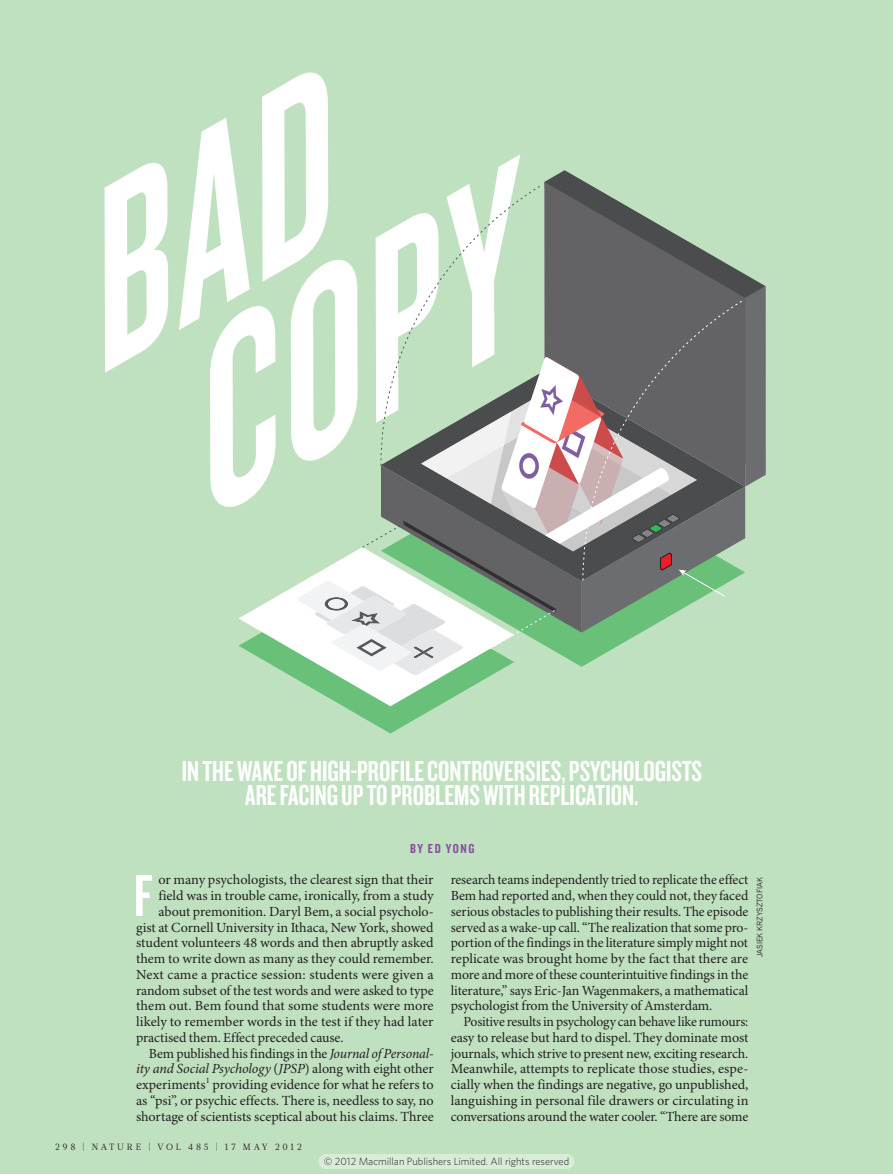
<style>
.page{position:relative;width:893px;height:1174px;background:#c0e1c0}
.page>*{position:absolute;margin:0;border:0;box-sizing:border-box;transform-origin:0 0}
.BODY_DROP_CAP{font:61.2px "Knockout 48 Featherweight";color:#fff}
.INTRO{font:30px/23.7px "Knockout 48 Featherweight";color:#fff;text-align:center}
.BODY_INDENT{font:13.95px/15.8px "Minion Pro";letter-spacing:-.01em;color:#231f20;text-align:justify}
.BODY_DROP_CAP-2{font:13.95px "Minion Pro";letter-spacing:-.005em;color:#231f20}
.AUTHOR_BYLINE{font:13.5px "Knockout 49 Liteweight";letter-spacing:.12em;color:#864f9f}
.t1{font:300 10.5px "Whitney";color:#231f20}
.t2{font:9px "Glosa Math";letter-spacing:.3em;color:#231f20}
.PIC_CREDIT{font:7.5px "News Gothic MTOT";color:#231f20}
.s1{font-style:italic}
</style>
<div class="page">
<svg style="left:105px;top:162px;width:63px;height:211px"></svg>
<svg style="left:343px;top:706px;width:95px;height:27px"></svg>
<svg style="left:289px;top:675px;width:203px;height:31px"></svg>
<svg style="left:179px;top:72px;width:586px;height:603px"></svg>
<div style="left:319px;top:1154px;width:256px;height:15px;background:#d8ecd8"></div>
<p class="INTRO" style="left:182px;top:758px;width:522px">IN THE WAKE OF HIGH-PROFILE CONTROVERSIES, PSYCHOLOGISTS<br>ARE FACING UP TO PROBLEMS WITH REPLICATION.</p>
<p class="AUTHOR_BYLINE" style="left:410px;top:839px;width:66px">BY ED YONG</p>
<p class="BODY_DROP_CAP" style="left:134px;top:858px;width:20px">F</p>
<p class="BODY_DROP_CAP-2" style="left:158px;top:871px;width:276px">or many psychologists, the clearest sign that their</p>
<p class="BODY_DROP_CAP-2" style="left:158px;top:887px;width:277px">field was in trouble came, ironically, from a study</p>
<p class="BODY_DROP_CAP-2" style="left:158px;top:903px;width:277px">about premonition. Daryl Bem, a social psycholo-</p>
<p class="BODY_DROP_CAP-2" style="left:136px;top:918px;width:299px">gist at Cornell University in Ithaca, New York, showed</p>
<p class="BODY_DROP_CAP-2" style="left:136px;top:934px;width:299px">student volunteers 48 words and then abruptly asked</p>
<p class="BODY_DROP_CAP-2" style="left:136px;top:950px;width:299px">them to write down as many as they could remember.</p>
<p class="BODY_DROP_CAP-2" style="left:136px;top:966px;width:299px">Next came a practice session: students were given a</p>
<p class="BODY_DROP_CAP-2" style="left:136px;top:981px;width:299px">random subset of the test words and were asked to type</p>
<p class="BODY_DROP_CAP-2" style="left:136px;top:997px;width:299px">them out. Bem found that some students were more</p>
<p class="BODY_DROP_CAP-2" style="left:136px;top:1013px;width:299px">likely to remember words in the test if they had later</p>
<p class="BODY_DROP_CAP-2" style="left:136px;top:1029px;width:209px">practised them. Effect preceded cause.</p>
<p class="BODY_INDENT" style="left:136px;top:1046px;width:299px;text-indent:13px">Bem published his findings in the <span class="s1">Journal of Personal&shy;ity and Social Psychology</span> (<span class="s1">JPSP</span>) along with eight other experiments<sup>1</sup> providing evidence for what he refers to as “psi”, or psychic effects. There is, needless to say, no shortage of scientists sceptical about his claims. Three</p>
<p class="t2" style="left:55px;top:1141px;width:248px">298 | NATURE | VOL 485 | 17 MAY 2012</p>
<p class="BODY_INDENT" style="left:451px;top:872px;width:299px">research teams independently tried to replicate the effect Bem had reported and, when they could not, they faced serious obstacles to publishing their results. The episode served as a wake-up call. “The realization that some pro&shy;portion of the findings in the literature simply might not replicate was brought home by the fact that there are more and more of these counterintuitive findings in the literature,” says Eric-Jan Wagenmakers, a mathematical psychologist from the University of Amsterdam.</p>
<p class="BODY_INDENT" style="left:451px;top:1014px;width:299px;text-indent:13px">Positive results in psychology can behave like rumours: easy to release but hard to dispel. They dominate most journals, which strive to present new, exciting research.<br>Meanwhile, attempts to replicate those studies, espe&shy;cially when the findings are negative, go unpublished, languishing in personal file drawers or circulating in conversations around the water cooler. “There are some</p>
<p class="t1" style="left:324px;top:1154px;width:247px">© 2012 Macmillan Publishers Limited. All rights reserved</p>
<p class="PIC_CREDIT" style="left:755px;top:957px;width:81px;rotate:-90deg">JASIEK KRZYSZTOFIAK</p>
</div>
